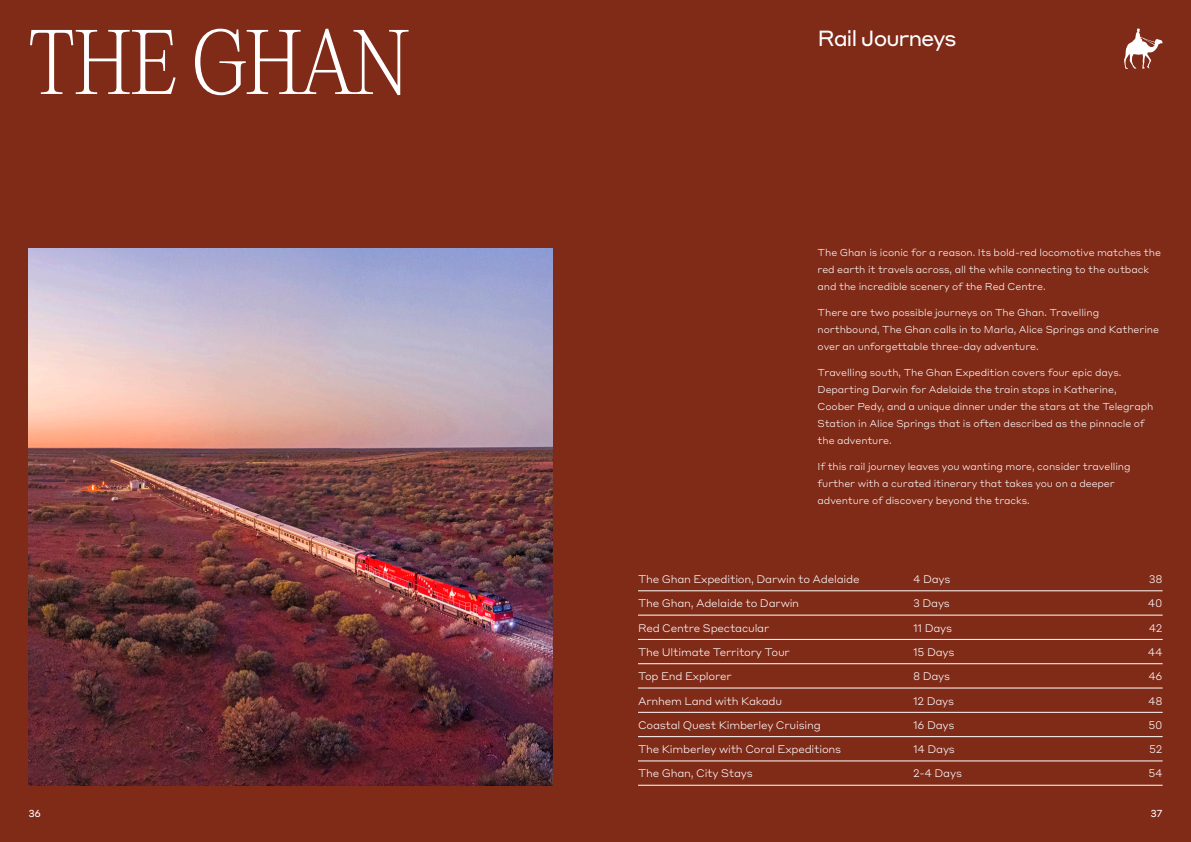
<style>
.page{position:relative;width:1191px;height:842px;background:#802a18}
.page>*{position:absolute;margin:0;border:0;box-sizing:border-box;transform-origin:0 0}
.t1{font:200 80px "PP Editorial New";letter-spacing:-.015em;color:#fff}
.t2{font:21.6px "Styrene A";letter-spacing:-.06em;color:#fff}
.t3{font:300 10.8px "Styrene A";letter-spacing:-.02em;color:#fff}
.t4{font:10px "Styrene A";color:#fff}
.t5{font:300 9.9px/17.1px "Styrene A";letter-spacing:-.01em;color:#fff}
</style>
<div class="page">
<img style="left:28px;top:249px;width:525px;height:536px">
<svg style="left:1124px;top:28px;width:38px;height:41px"></svg>
<hr style="left:638px;top:591px;width:524px;height:1px;background:#fff">
<hr style="left:638px;top:615px;width:524px;height:1px;background:#fff">
<hr style="left:638px;top:639px;width:524px;height:1px;background:#fff">
<hr style="left:638px;top:663px;width:524px;height:1px;background:#fff">
<hr style="left:638px;top:688px;width:524px;height:1px;background:#fff">
<hr style="left:638px;top:712px;width:524px;height:1px;background:#fff">
<hr style="left:638px;top:736px;width:524px;height:1px;background:#fff">
<hr style="left:638px;top:761px;width:524px;height:1px;background:#fff">
<hr style="left:638px;top:785px;width:524px;height:1px;background:#fff">
<p class="t1" style="left:28px;top:8px;width:383px">THE GHAN</p>
<p class="t2" style="left:817px;top:20px;width:140px">Rail Journeys</p>
<p class="t5" style="left:817px;top:243px;width:345px">The Ghan is iconic for a reason. Its bold-red locomotive matches the red earth it travels across, all the while connecting to the outback and the incredible scenery of the Red Centre.</p>
<p class="t5" style="left:817px;top:303px;width:343px">There are two possible journeys on The Ghan. Travelling northbound, The Ghan calls in to Marla, Alice Springs and Katherine over an unforgettable three-day adventure.</p>
<p class="t5" style="left:817px;top:363px;width:337px">Travelling south, The Ghan Expedition covers four epic days.<br>Departing Darwin for Adelaide the train stops in Katherine, Coober Pedy, and a unique dinner under the stars at the Telegraph Station in Alice Springs that is often described as the pinnacle of the adventure.</p>
<p class="t5" style="left:817px;top:457px;width:314px">If this rail journey leaves you wanting more, consider travelling further with a curated itinerary that takes you on a deeper adventure of discovery beyond the tracks.</p>
<p class="t3" style="left:638px;top:570px;width:223px">The Ghan Expedition, Darwin to Adelaide</p>
<p class="t3" style="left:913px;top:570px;width:39px">4 Days</p>
<p class="t3" style="left:1148px;top:570px;width:15px">38</p>
<p class="t3" style="left:638px;top:594px;width:163px">The Ghan, Adelaide to Darwin</p>
<p class="t3" style="left:913px;top:594px;width:38px">3 Days</p>
<p class="t3" style="left:1148px;top:594px;width:16px">40</p>
<p class="t3" style="left:638px;top:619px;width:133px">Red Centre Spectacular</p>
<p class="t3" style="left:913px;top:619px;width:41px">11 Days</p>
<p class="t3" style="left:1148px;top:619px;width:15px">42</p>
<p class="t3" style="left:638px;top:643px;width:153px">The Ultimate Territory Tour</p>
<p class="t3" style="left:913px;top:643px;width:43px">15 Days</p>
<p class="t3" style="left:1147px;top:643px;width:16px">44</p>
<p class="t3" style="left:638px;top:667px;width:95px">Top End Explorer</p>
<p class="t3" style="left:913px;top:667px;width:39px">8 Days</p>
<p class="t3" style="left:1148px;top:667px;width:16px">46</p>
<p class="t3" style="left:638px;top:692px;width:146px">Arnhem Land with Kakadu</p>
<p class="t3" style="left:913px;top:692px;width:43px">12 Days</p>
<p class="t3" style="left:1148px;top:692px;width:16px">48</p>
<p class="t3" style="left:638px;top:716px;width:184px">Coastal Quest Kimberley Cruising</p>
<p class="t3" style="left:913px;top:716px;width:43px">16 Days</p>
<p class="t3" style="left:1148px;top:716px;width:16px">50</p>
<p class="t3" style="left:638px;top:740px;width:205px">The Kimberley with Coral Expeditions</p>
<p class="t3" style="left:913px;top:740px;width:43px">14 Days</p>
<p class="t3" style="left:1149px;top:740px;width:15px">52</p>
<p class="t3" style="left:638px;top:765px;width:116px">The Ghan, City Stays</p>
<p class="t3" style="left:913px;top:765px;width:50px">2-4 Days</p>
<p class="t3" style="left:1148px;top:765px;width:16px">54</p>
<p class="t4" style="left:28px;top:805px;width:14px">36</p>
<p class="t4" style="left:1150px;top:805px;width:14px">37</p>
</div>
